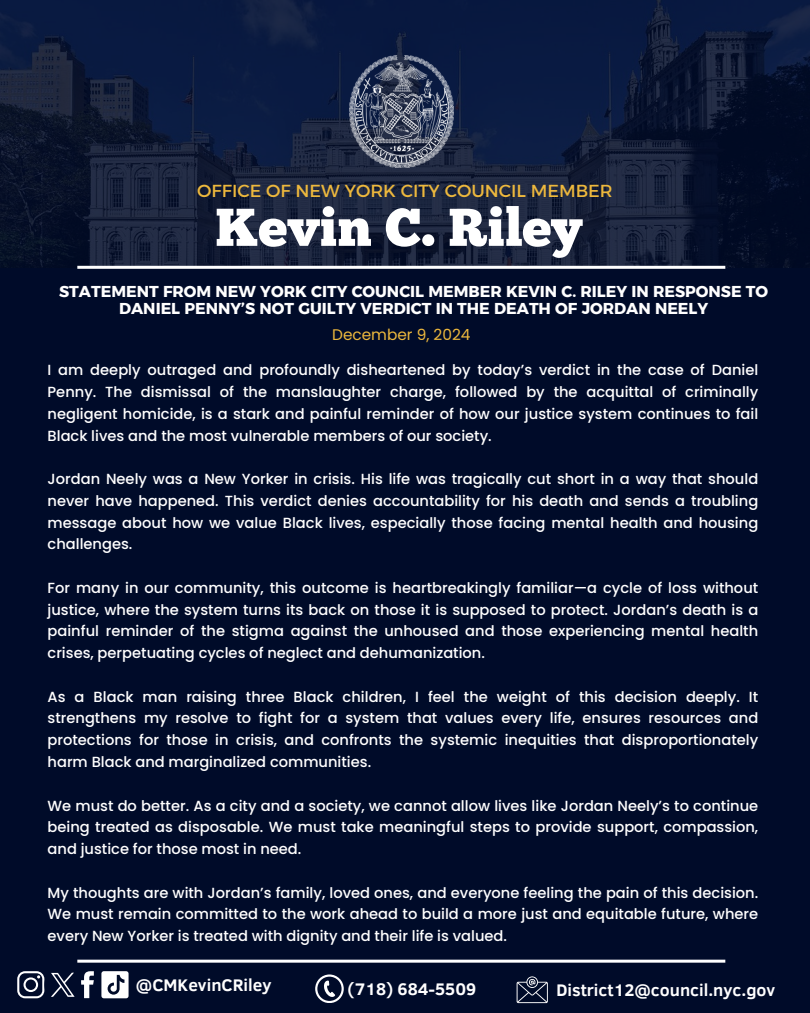
<style>
.page{position:relative;width:810px;height:1013px;background:#fff}
.page>*{position:absolute;margin:0;border:0;box-sizing:border-box;transform-origin:0 0}
.t1{font:53.1px "Chunk Five";color:#fff}
.t2{font:17.7px "Kief Montaser Regular";color:#edb83d}
.t3{font:700 17.2px "Clear Sans";color:#fff}
.t4{font:15.7px/17.2px "Kief Montaser Bold";color:#fff;text-align:center}
.t5{font:15.3px "Poppins";color:#edb83d}
.t6{font:500 14.7px/21.8px "Poppins";color:#fff;text-align:justify}
</style>
<div class="page">
<div style="left:0;top:0;width:810px;height:1012px;background:#000b29"></div>
<svg style="left:101px;top:971px;width:27px;height:27px"></svg>
<svg style="left:17px;top:971px;width:77px;height:28px"></svg>
<svg style="left:517px;top:976px;width:31px;height:27px"></svg>
<svg style="left:0;top:0;width:810px;height:269px"></svg>
<svg style="left:315px;top:974px;width:29px;height:28px"></svg>
<hr style="left:77px;top:959px;width:648px;height:3px;background:#fff">
<hr style="left:77px;top:266px;width:648px;height:3px;background:#fff">
<img style="left:349px;top:56px;width:104px;height:111px">
<h5 class="t2" style="left:197px;top:180px;width:417px">OFFICE OF NEW YORK CITY COUNCIL MEMBER</h5>
<h2 class="t1" style="left:215px;top:206px;width:368px">Kevin C. Riley</h2>
<h5 class="t4" style="left:59px;top:283px;width:711px">STATEMENT FROM NEW YORK CITY COUNCIL MEMBER KEVIN C. RILEY IN RESPONSE TO<br>DANIEL PENNY’S NOT GUILTY VERDICT IN THE DEATH OF JORDAN NEELY</h5>
<h5 class="t5" style="left:332px;top:324px;width:140px">December 9, 2024</h5>
<p class="t6" style="left:48px;top:359px;width:712px">I am deeply outraged and profoundly disheartened by today’s verdict in the case of Daniel Penny. The dismissal of the manslaughter charge, followed by the acquittal of criminally negligent homicide, is a stark and painful reminder of how our justice system continues to fail Black lives and the most vulnerable members of our society.</p>
<h4 class="t6" style="left:48px;top:468px;width:712px">Jordan Neely was a New Yorker in crisis. His life was tragically cut short in a way that should never have happened. This verdict denies accountability for his death and sends a troubling message about how we value Black lives, especially those facing mental health and housing challenges.</h4>
<p class="t6" style="left:48px;top:577px;width:712px">For many in our community, this outcome is heartbreakingly familiar—a cycle of loss without justice, where the system turns its back on those it is supposed to protect. Jordan’s death is a painful reminder of the stigma against the unhoused and those experiencing mental health crises, perpetuating cycles of neglect and dehumanization.</p>
<h5 class="t6" style="left:48px;top:685px;width:712px">As a Black man raising three Black children, I feel the weight of this decision deeply. It strengthens my resolve to fight for a system that values every life, ensures resources and protections for those in crisis, and confronts the systemic inequities that disproportionately harm Black and marginalized communities.</h5>
<h5 class="t6" style="left:48px;top:794px;width:712px">We must do better. As a city and a society, we cannot allow lives like Jordan Neely’s to continue being treated as disposable. We must take meaningful steps to provide support, compassion, and justice for those most in need.</h5>
<h5 class="t6" style="left:48px;top:881px;width:712px">My thoughts are with Jordan’s family, loved ones, and everyone feeling the pain of this decision.<br>We must remain committed to the work ahead to build a more just and equitable future, where every New Yorker is treated with dignity and their life is valued.</h5>
<p class="t3" style="left:136px;top:972px;width:137px">@CMKevinCRiley</p>
<p class="t3" style="left:556px;top:977px;width:220px">District12@council.nyc.gov</p>
<h1 class="t3" style="left:347px;top:976px;width:130px">(718) 684-5509</h1>
</div>
